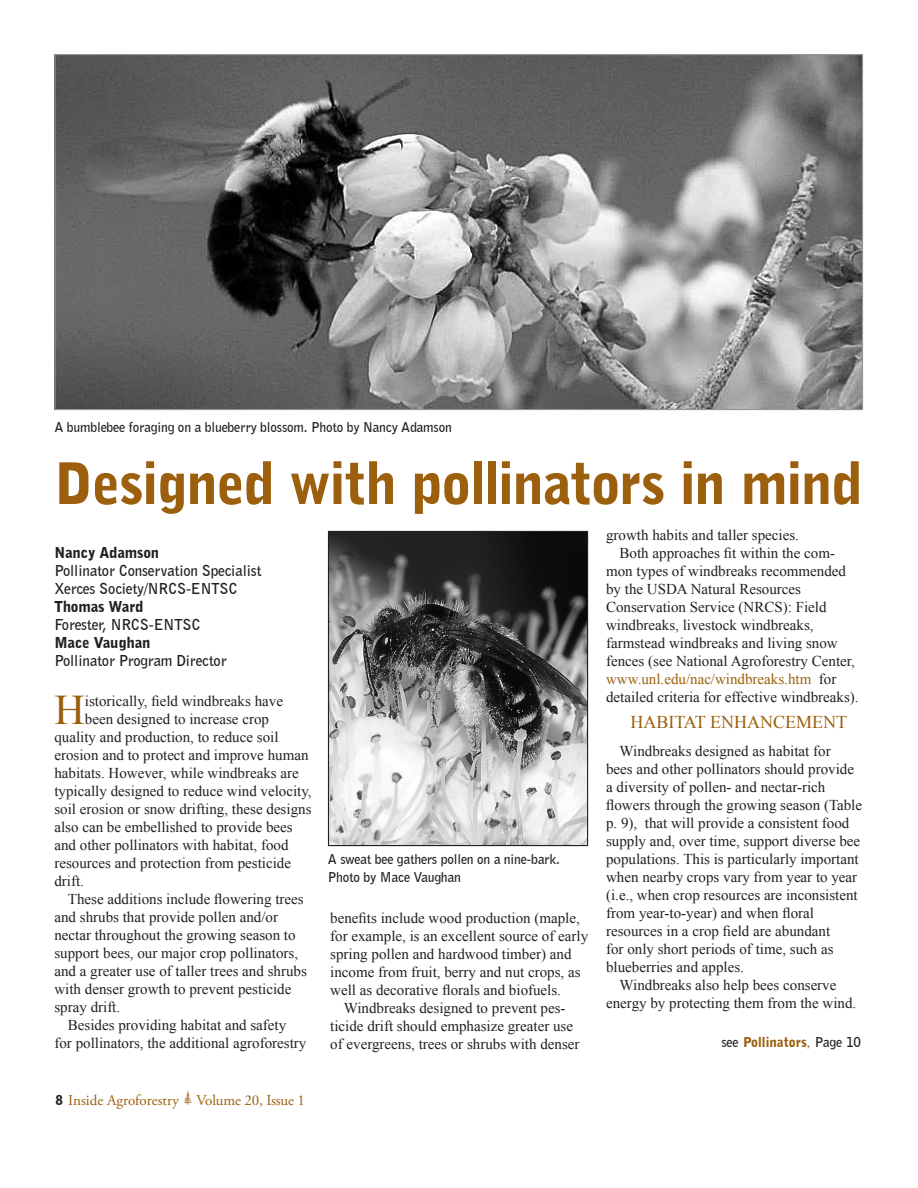
<style>
.page{position:relative;width:918px;height:1188px;background:#fff}
.page>*{position:absolute;margin:0;border:0;box-sizing:border-box;transform-origin:0 0}
.t1{font:900 57px "Bell Gothic BT";letter-spacing:-.025em;color:#9c5f0d}
.t2{font:42.15px "Times New Roman";color:#9c5f0d}
.t3{font:18px "Times New Roman";color:#9c5f0d}
.t4{font:15px/18px "Times New Roman";color:#231f20}
.t5{font:700 15px "Bell Gothic BT";letter-spacing:-.01em;color:#231f20}
.t6{font:15px "Adobe Garamond Pro";letter-spacing:-.005em;color:#9c5f0d}
.t7{font:900 15px "Bell Gothic BT";letter-spacing:-.01em;color:#231f20}
.t8{font:700 13.5px "Bell Gothic BT";letter-spacing:-.01em;color:#231f20}
.t9{font:900 13.5px "Bell Gothic BT";color:#9c5f0d}
.s1{font-family:"Bell Gothic BT";font-weight:900;font-size:13.5px;color:#231f20}
.s2{font-family:"ESRIUS Forestry 2"}
.s3{color:#9c5f0d}
.s4{font-weight:700;color:#231f20}
.s5{font-family:"Franklin Gothic";font-weight:400}
</style>
<div class="page">
<img style="left:330px;top:533px;width:256px;height:311px">
<div style="left:328px;top:531px;width:260px;height:315px;border:1px solid #231f20"></div>
<img style="left:56px;top:56px;width:805px;height:352px">
<p class="t8" style="left:54px;top:418px;width:399px">A bumblebee foraging on a blueberry blossom. Photo by Nancy Adamson</p>
<p class="t1" style="left:55px;top:448px;width:809px">Designed with pollinators in mind</p>
<p class="t7" style="left:54px;top:543px;width:106px">Nancy Adamson</p>
<p class="t5" style="left:54px;top:561px;width:208px">Pollinator Conservation Specialist</p>
<p class="t5" style="left:54px;top:579px;width:185px">Xerces Society/NRCS-ENTSC</p>
<p class="t7" style="left:54px;top:597px;width:90px">Thomas Ward</p>
<p class="t5" style="left:54px;top:615px;width:148px">Forester, NRCS-ENTSC</p>
<p class="t7" style="left:54px;top:633px;width:98px">Mace Vaughan</p>
<p class="t5" style="left:54px;top:651px;width:174px">Pollinator Program Director</p>
<p class="t2" style="left:54px;top:682px;width:32px">H</p>
<p class="t4" style="left:85px;top:692px;width:200px">istorically, field windbreaks have</p>
<p class="t4" style="left:85px;top:710px;width:186px">been designed to increase crop</p>
<p class="t4" style="left:54px;top:728px;width:226px">quality and production, to reduce soil</p>
<p class="t4" style="left:54px;top:746px;width:256px">erosion and to protect and improve human</p>
<p class="t4" style="left:54px;top:764px;width:246px">habitats. However, while windbreaks are</p>
<p class="t4" style="left:54px;top:782px;width:259px">typically designed to reduce wind velocity,</p>
<p class="t4" style="left:54px;top:800px;width:259px">soil erosion or snow drifting, these designs</p>
<p class="t4" style="left:54px;top:818px;width:240px">also can be embellished to provide bees</p>
<p class="t4" style="left:54px;top:836px;width:236px">and other pollinators with habitat, food</p>
<p class="t4" style="left:54px;top:854px;width:238px">resources and protection from pesticide</p>
<p class="t4" style="left:54px;top:872px;width:31px">drift.</p>
<p class="t4" style="left:54px;top:890px;width:254px;text-indent:14px">These additions include flowering trees and shrubs that provide pollen and/or nectar throughout the growing season to support bees, our major crop pollinators, and a greater use of taller trees and shrubs with denser growth to prevent pesticide spray drift.</p>
<p class="t4" style="left:54px;top:1016px;width:254px;text-align:center">Besides providing habitat and safety<br>for pollinators, the additional agroforestry</p>
<p class="t6" style="left:56px;top:1092px;width:251px"><span class="s1">8</span> Inside Agroforestry <span class="s2">]</span> Volume 20, Issue 1</p>
<p class="t8" style="left:328px;top:850px;width:233px">A sweat bee gathers pollen on a nine-bark.</p>
<p class="t8" style="left:328px;top:868px;width:135px">Photo by Mace Vaughan</p>
<p class="t4" style="left:330px;top:908px;width:259px">benefits include wood production (maple, for example, is an excellent source of early spring pollen and hardwood timber) and income from fruit, berry and nut crops, as well as decorative florals and biofuels.</p>
<p class="t4" style="left:330px;top:998px;width:251px;text-align:center">Windbreaks designed to prevent pes&shy;ticide drift should emphasize greater use of evergreens, trees or shrubs with denser</p>
<p class="t4" style="left:606px;top:526px;width:194px">growth habits and taller species.</p>
<p class="t4" style="left:606px;top:544px;width:254px;text-indent:14px">Both approaches fit within the com&shy;mon types of windbreaks recommended by the USDA Natural Resources Conservation Service (NRCS): Field windbreaks, livestock windbreaks, farmstead windbreaks and living snow fences (see National Agroforestry Center, <span class="s3">www.unl.edu/nac/windbreaks.htm</span> for detailed criteria for effective windbreaks).</p>
<p class="t3" style="left:630px;top:710px;width:218px">HABITAT ENHANCEMENT</p>
<p class="t4" style="left:606px;top:742px;width:257px;text-indent:14px">Windbreaks designed as habitat for<br>bees and other pollinators should provide a diversity of pollen- and nectar-rich flowers through the growing season (Table p. 9), that will provide a consistent food supply and, over time, support diverse bee populations. This is particularly important when nearby crops vary from year to year (i.e., when crop resources are inconsistent from year-to-year) and when floral resources in a crop field are abundant<br>for only short periods of time, such as blueberries and apples.</p>
<p class="t4" style="left:606px;top:976px;width:252px;text-align:center">Windbreaks also help bees conserve energy by protecting them from the wind.</p>
<p class="t9" style="left:721px;top:1033px;width:141px"><span class="s4">see</span> Pollinators<span class="s5">,</span> <span class="s4">Page 10</span></p>
</div>
